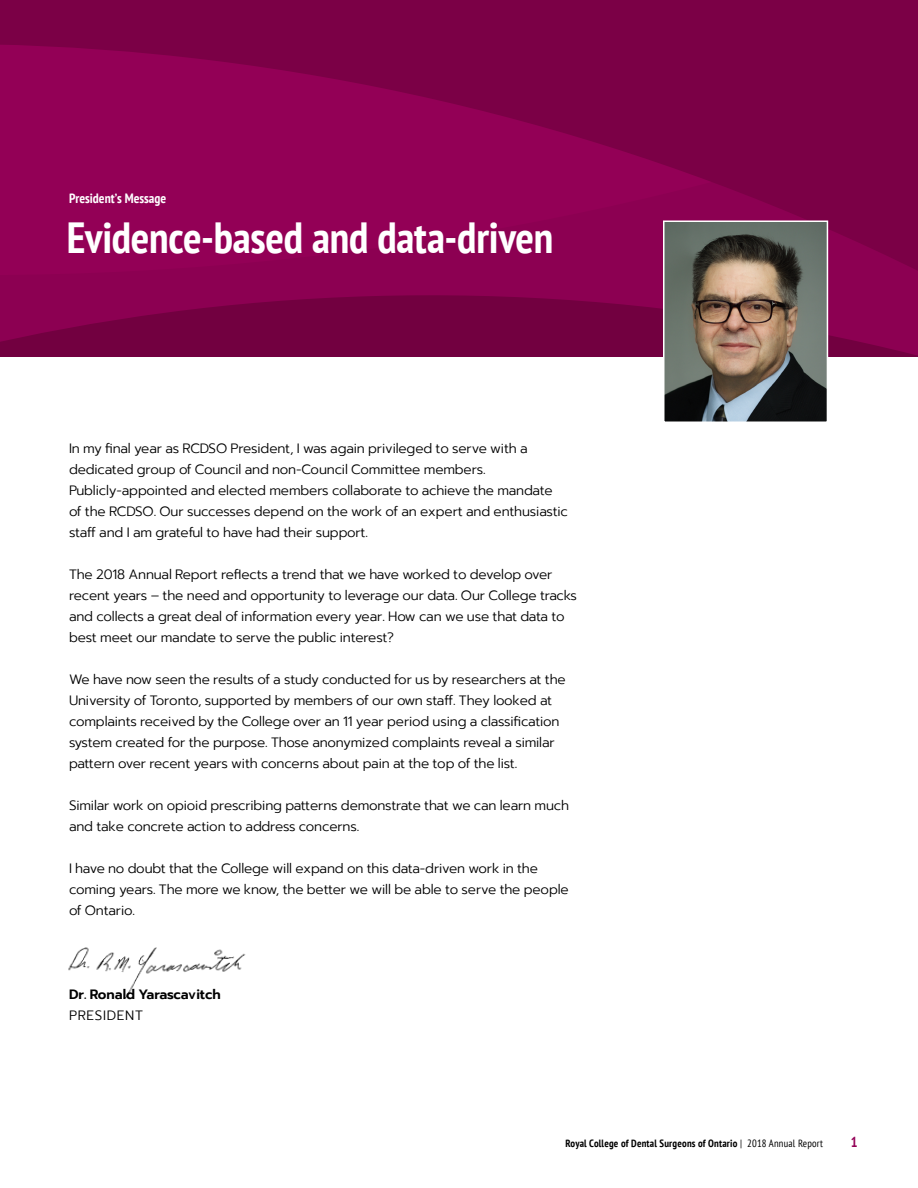
<style>
.page{position:relative;width:918px;height:1188px;background:#fff}
.page>*{position:absolute;margin:0;border:0;box-sizing:border-box;transform-origin:0 0}
.t1{font:700 condensed 43.5px "PT Sans";letter-spacing:-.005em;color:#fff}
.t2{font:700 condensed 14.25px "PT Sans";color:#930056}
.t3{font:300 13.5px/21px "Prompt";letter-spacing:-.01em;color:#000}
.t4{font:600 13.5px/21px "Prompt";color:#000}
.t5{font:700 condensed 13.5px "PT Sans";color:#fff}
.t6{font:700 condensed 10.5px "PT Sans";letter-spacing:.02em;color:#000}
.s1{font-weight:300}
.s2{font-weight:400}
</style>
<div class="page">
<svg style="left:0;top:0;width:918px;height:357px;background:#85004c"></svg>
<img style="left:666px;top:223px;width:159px;height:197px">
<div style="left:663px;top:220px;width:165px;height:203px;border:2px solid #fff"></div>
<img style="left:68px;top:947px;width:178px;height:52px">
<h1 class="t5" style="left:69px;top:189px;width:99px">President’s Message</h1>
<h1 class="t1" style="left:67px;top:209px;width:488px">Evidence-based and data-driven</h1>
<p class="t3" style="left:69px;top:438px;width:501px">In my final year as RCDSO President, I was again privileged to serve with a dedicated group of Council and non-Council Committee members.<br>Publicly-appointed and elected members collaborate to achieve the mandate of the RCDSO. Our successes depend on the work of an expert and enthusiastic staff and I am grateful to have had their support.</p>
<p class="t3" style="left:69px;top:564px;width:510px">The 2018 Annual Report reflects a trend that we have worked to develop over recent years – the need and opportunity to leverage our data. Our College tracks and collects a great deal of information every year. How can we use that data to best meet our mandate to serve the public interest?</p>
<p class="t3" style="left:69px;top:669px;width:498px">We have now seen the results of a study conducted for us by researchers at the University of Toronto, supported by members of our own staff. They looked at complaints received by the College over an 11 year period using a classification system created for the purpose. Those anonymized complaints reveal a similar pattern over recent years with concerns about pain at the top of the list.</p>
<p class="t3" style="left:69px;top:795px;width:502px">Similar work on opioid prescribing patterns demonstrate that we can learn much and take concrete action to address concerns.</p>
<p class="t3" style="left:69px;top:858px;width:501px">I have no doubt that the College will expand on this data-driven work in the coming years. The more we know, the better we will be able to serve the people of Ontario.</p>
<p class="t4" style="left:69px;top:984px;width:153px">Dr. Ronald Yarascavitch<br><span class="s1">PRESIDENT</span></p>
<p class="t6" style="left:566px;top:1136px;width:259px">Royal College of Dental Surgeons of Ontario <span class="s2">| 2018 Annual Report</span></p>
<p class="t2" style="left:851px;top:1133px;width:8px">1</p>
</div>
